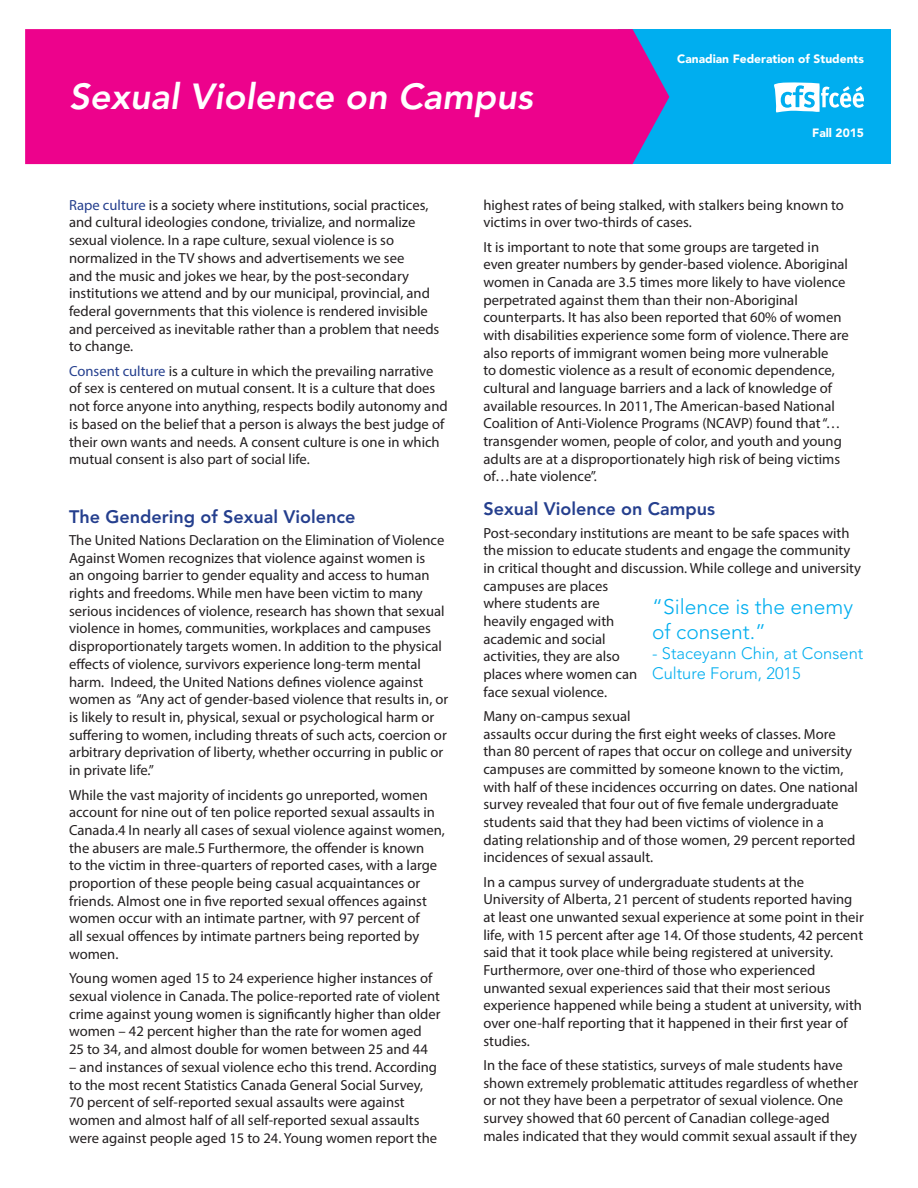
<style>
.page{position:relative;width:918px;height:1188px;background:#fff}
.page>*{position:absolute;margin:0;border:0;box-sizing:border-box;transform-origin:0 0}
.t1{font:italic 800 36px "Avenir LT Std";color:#fff}
.Endnotes{font:300 21px/25.2px "Avenir LT Std";color:#00aeef}
.Body_Text_Subhead{font:800 18px "Avenir LT Std";color:#253f8e}
.Endnotes-2{font:300 16.5px/19.8px "Avenir LT Std";color:#00aeef}
.Body_Text{font:14.7px/17.7px "Myriad Pro";color:#231f20}
.Top_Banner_Text{font:900 12px "Avenir LT Std";color:#fff}
.s1{color:#253f8e}
</style>
<div class="page">
<div style="left:618px;top:29px;width:273px;height:135px;background:#00aeef"></div>
<div style="left:25px;top:29px;width:644px;height:135px;background:#ed028c"></div>
<svg style="left:774px;top:82px;width:90px;height:31px"></svg>
<p class="t1" style="left:69px;top:75px;width:465px">Sexual Violence on Campus</p>
<p class="Top_Banner_Text" style="left:677px;top:52px;width:188px">Canadian Federation of Students</p>
<p class="Top_Banner_Text" style="left:812px;top:125px;width:53px">Fall 2015</p>
<p class="Body_Text" style="left:69px;top:196px;width:372px"><span class="s1">Rape culture</span> is a society where institutions, social practices, and cultural ideologies condone, trivialize, and normalize sexual violence. In a rape culture, sexual violence is so normalized in the TV shows and advertisements we see<br>and the music and jokes we hear, by the post-secondary institutions we attend and by our municipal, provincial, and federal governments that this violence is rendered invisible and perceived as inevitable rather than a problem that needs to change.</p>
<p class="Body_Text" style="left:69px;top:362px;width:380px"><span class="s1">Consent culture</span> is a culture in which the prevailing narrative of sex is centered on mutual consent. It is a culture that does not force anyone into anything, respects bodily autonomy and is based on the belief that a person is always the best judge of their own wants and needs. A consent culture is one in which mutual consent is also part of social life.</p>
<p class="Body_Text_Subhead" style="left:69px;top:506px;width:288px">The Gendering of Sexual Violence</p>
<p class="Body_Text" style="left:69px;top:531px;width:381px">The United Nations Declaration on the Elimination of Violence Against Women recognizes that violence against women is<br>an ongoing barrier to gender equality and access to human rights and freedoms. While men have been victim to many serious incidences of violence, research has shown that sexual violence in homes, communities, workplaces and campuses disproportionately targets women. In addition to the physical effects of violence, survivors experience long-term mental harm. Indeed, the United Nations defines violence against women as “Any act of gender-based violence that results in, or is likely to result in, physical, sexual or psychological harm or suffering to women, including threats of such acts, coercion or arbitrary deprivation of liberty, whether occurring in public or in private life.”</p>
<p class="Body_Text" style="left:69px;top:786px;width:377px">While the vast majority of incidents go unreported, women account for nine out of ten police reported sexual assaults in Canada.4 In nearly all cases of sexual violence against women, the abusers are male.5 Furthermore, the offender is known<br>to the victim in three-quarters of reported cases, with a large proportion of these people being casual acquaintances or friends. Almost one in five reported sexual offences against women occur with an intimate partner, with 97 percent of<br>all sexual offences by intimate partners being reported by women.</p>
<p class="Body_Text" style="left:69px;top:969px;width:373px">Young women aged 15 to 24 experience higher instances of sexual violence in Canada. The police-reported rate of violent crime against young women is significantly higher than older women – 42 percent higher than the rate for women aged<br>25 to 34, and almost double for women between 25 and 44</p>
<p class="Body_Text" style="left:69px;top:1058px;width:370px">– and instances of sexual violence echo this trend. According to the most recent Statistics Canada General Social Survey, 70 percent of self-reported sexual assaults were against women and almost half of all self-reported sexual assaults were against people aged 15 to 24. Young women report the</p>
<p class="Body_Text" style="left:483px;top:196px;width:362px">highest rates of being stalked, with stalkers being known to victims in over two-thirds of cases.</p>
<p class="Body_Text" style="left:483px;top:238px;width:367px">It is important to note that some groups are targeted in even greater numbers by gender-based violence. Aboriginal women in Canada are 3.5 times more likely to have violence perpetrated against them than their non-Aboriginal counterparts. It has also been reported that 60% of women with disabilities experience some form of violence. There are also reports of immigrant women being more vulnerable<br>to domestic violence as a result of economic dependence, cultural and language barriers and a lack of knowledge of available resources. In 2011, The American-based National Coalition of Anti-Violence Programs (NCAVP) found that “… transgender women, people of color, and youth and young adults are at a disproportionately high risk of being victims of…hate violence”.</p>
<p class="Body_Text_Subhead" style="left:483px;top:498px;width:233px">Sexual Violence on Campus</p>
<p class="Body_Text" style="left:483px;top:524px;width:379px">Post-secondary institutions are meant to be safe spaces with the mission to educate students and engage the community in critical thought and discussion. While college and university campuses are places<br>where students are<br>heavily engaged with<br>academic and social<br>activities, they are also<br>places where women can<br>face sexual violence.</p>
<p class="Body_Text" style="left:483px;top:707px;width:376px">Many on-campus sexual<br>assaults occur during the first eight weeks of classes. More than 80 percent of rapes that occur on college and university campuses are committed by someone known to the victim, with half of these incidences occurring on dates. One national survey revealed that four out of five female undergraduate students said that they had been victims of violence in a dating relationship and of those women, 29 percent reported incidences of sexual assault.</p>
<p class="Body_Text" style="left:483px;top:873px;width:382px">In a campus survey of undergraduate students at the University of Alberta, 21 percent of students reported having at least one unwanted sexual experience at some point in their life, with 15 percent after age 14. Of those students, 42 percent said that it took place while being registered at university.<br>Furthermore, over one-third of those who experienced unwanted sexual experiences said that their most serious experience happened while being a student at university, with over one-half reporting that it happened in their first year of studies.</p>
<p class="Body_Text" style="left:483px;top:1056px;width:376px">In the face of these statistics, surveys of male students have shown extremely problematic attitudes regardless of whether or not they have been a perpetrator of sexual violence. One survey showed that 60 percent of Canadian college-aged males indicated that they would commit sexual assault if they</p>
<p class="Endnotes" style="left:652px;top:594px;width:203px">“Silence is the enemy of consent.”</p>
<p class="Endnotes-2" style="left:652px;top:644px;width:213px">- Staceyann Chin, at Consent<br>Culture Forum, 2015</p>
</div>
